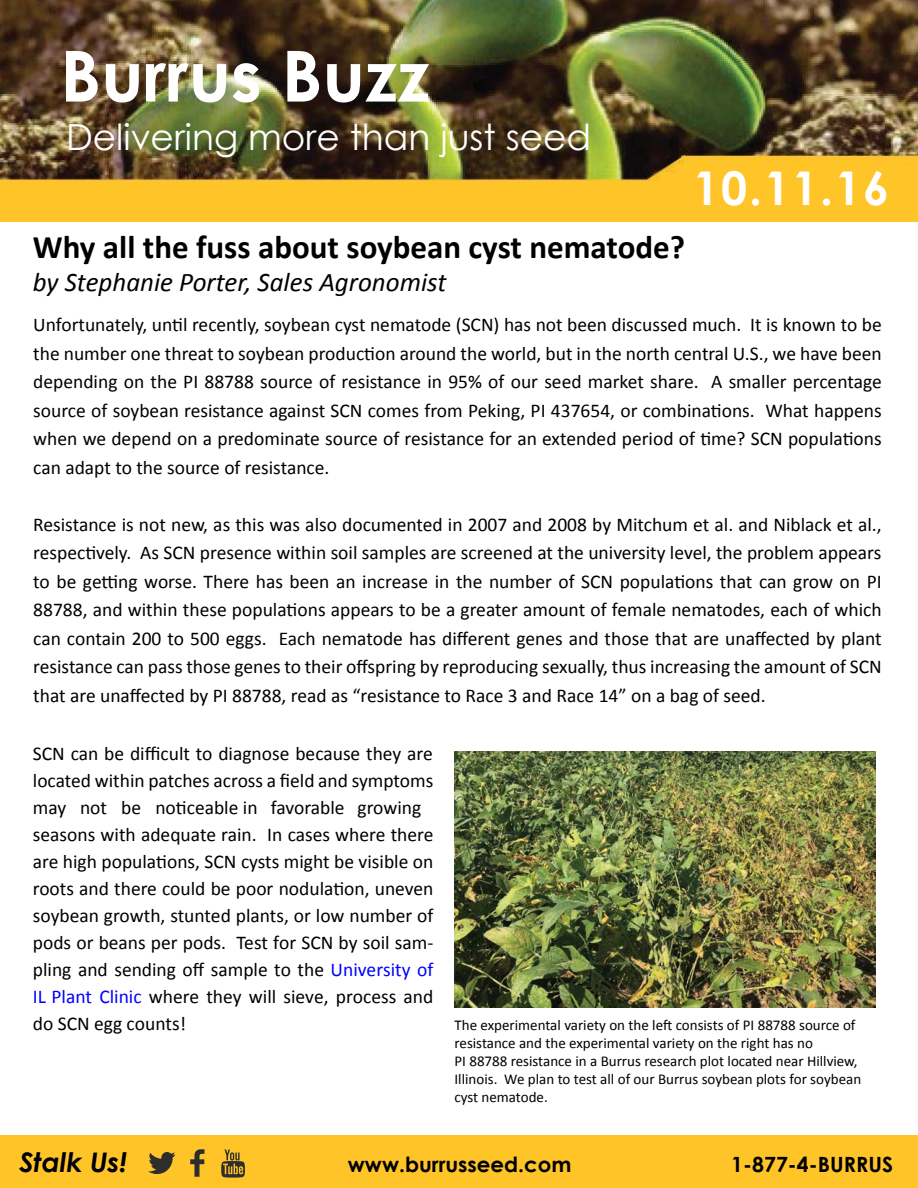
<style>
.page{position:relative;width:918px;height:1188px;background:#fff}
.page>*{position:absolute;margin:0;border:0;box-sizing:border-box;transform-origin:0 0}
.t1{font:700 70.5px "Century Gothic";color:#fff}
.t2{font:700 46.5px "Century Gothic";color:#fff}
.t3{font:36px "Century Gothic";color:#fff}
.t4{font:700 33px "Calibri";color:#000}
.t5{font:italic 27px "Calibri";color:#000}
.t6{font:italic 700 27px "Century Gothic";color:#000}
.t7{font:700 21px "Century Gothic";color:#000}
.t8{font:19.5px/28.5px "Calibri";color:#000;text-align:justify}
.t9{font:15px/18px "Calibri";color:#000}
.s1{color:#00f}
</style>
<div class="page">
<img style="left:0;top:0;width:918px;height:221px">
<div style="left:0;top:1135px;width:918px;height:53px;background:#ffc528"></div>
<svg style="left:148px;top:1152px;width:27px;height:22px"></svg>
<svg style="left:190px;top:1149px;width:14px;height:28px"></svg>
<svg style="left:221px;top:1150px;width:24px;height:28px"></svg>
<img style="left:455px;top:751px;width:421px;height:257px">
<h1 class="t1" style="left:60px;top:32px;width:371px">Burrus Buzz</h1>
<h3 class="t3" style="left:66px;top:115px;width:527px">Delivering more than just seed</h3>
<h3 class="t4" style="left:33px;top:226px;width:654px">Why all the fuss about soybean cyst nematode?</h3>
<h3 class="t5" style="left:33px;top:263px;width:415px">by Stephanie Porter, Sales Agronomist</h3>
<h2 class="t2" style="left:693px;top:159px;width:198px">10.11.16</h2>
<p class="t8" style="left:33px;top:310px;width:850px">Unfortunately, until recently, soybean cyst nematode (SCN) has not been discussed much. It is known to be the number one threat to soybean production around the world, but in the north central U.S., we have been depending on the PI 88788 source of resistance in 95% of our seed market share. A smaller percentage source of soybean resistance against SCN comes from Peking, PI 437654, or combinations. What happens when we depend on a predominate source of resistance for an extended period of time? SCN populations can adapt to the source of resistance.</p>
<p class="t8" style="left:33px;top:510px;width:850px">Resistance is not new, as this was also documented in 2007 and 2008 by Mitchum et al. and Niblack et al., respectively. As SCN presence within soil samples are screened at the university level, the problem appears to be getting worse. There has been an increase in the number of SCN populations that can grow on PI 88788, and within these populations appears to be a greater amount of female nematodes, each of which can contain 200 to 500 eggs. Each nematode has different genes and those that are unaffected by plant resistance can pass those genes to their offspring by reproducing sexually, thus increasing the amount of SCN that are unaffected by PI 88788, read as “resistance to Race 3 and Race 14” on a bag of seed.</p>
<p class="t8" style="left:33px;top:740px;width:402px;line-height:27px;text-align:left">SCN can be difficult to diagnose because they are located within patches across a field and symptoms may not be noticeable in favorable growing seasons with adequate rain. In cases where there are high populations, SCN cysts might be visible on roots and there could be poor nodulation, uneven soybean growth, stunted plants, or low number of pods or beans per pods. Test for SCN by soil sam&shy;pling and sending off sample to the <span class="s1">University of IL Plant Clinic</span> where they will sieve, process and do SCN egg counts!</p>
<p class="t9" style="left:455px;top:1016px;width:408px">The experimental variety on the left consists of PI 88788 source of resistance and the experimental variety on the right has no<br>PI 88788 resistance in a Burrus research plot located near Hillview, Illinois. We plan to test all of our Burrus soybean plots for soybean cyst nematode.</p>
<h3 class="t6" style="left:19px;top:1144px;width:109px">Stalk Us!</h3>
<p class="t7" style="left:348px;top:1151px;width:225px">www.burrusseed.com</p>
<p class="t7" style="left:731px;top:1151px;width:163px">1-877-4-BURRUS</p>
</div>
